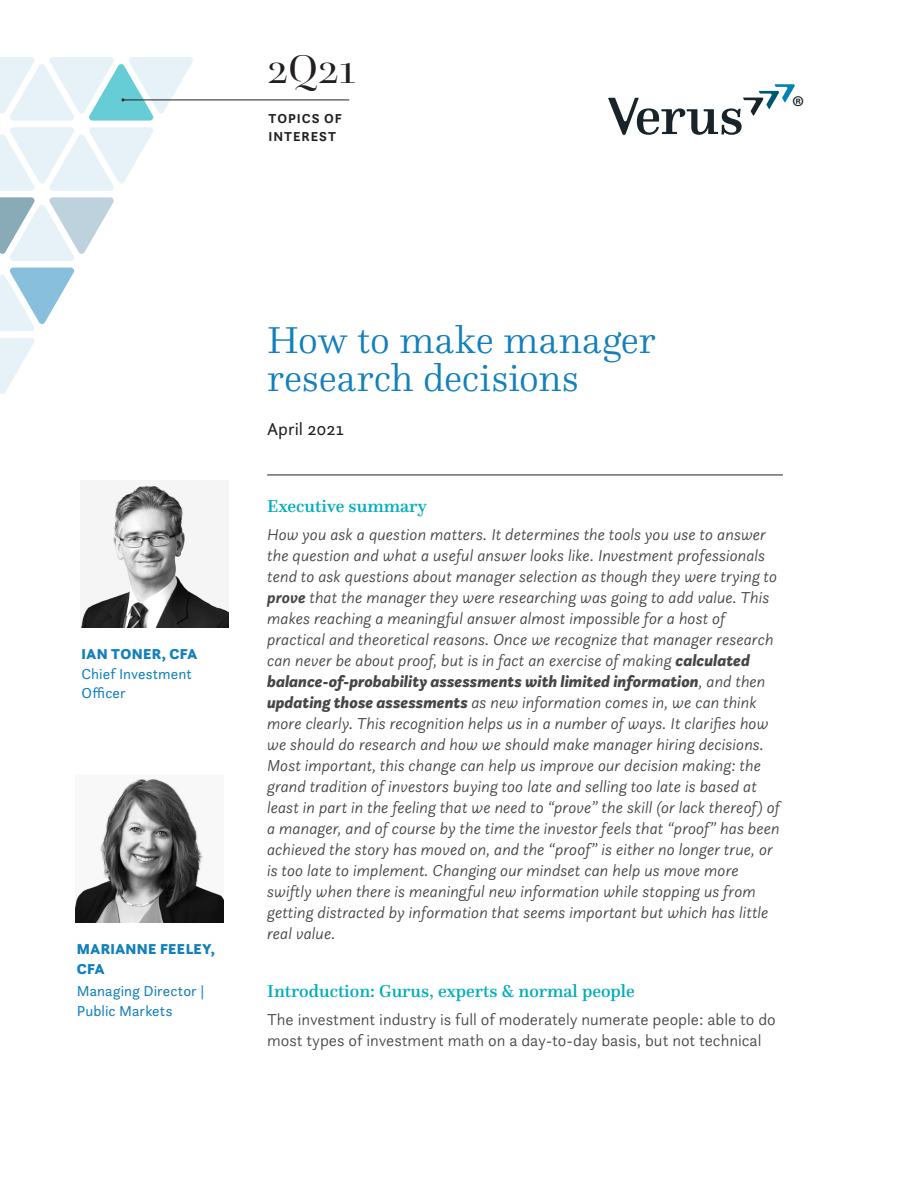
<style>
.page{position:relative;width:918px;height:1188px;background:#fff}
.page>*{position:absolute;margin:0;border:0;box-sizing:border-box;transform-origin:0 0}
.Head{font:42px "Questa Grande";color:#231f20}
.Headline{font:300 39px/37.5px "Questa";color:#1280bc}
.t1{font:30.45px "Myriad Pro";color:#19232a}
.Subhead{font:500 18px "Questa";color:#00adbc}
.Headline-2{font:18px "Questa Sans";color:#231f20}
.Normal_italic{font:italic 300 16.5px/21px "Questa Sans";color:#454646}
.Normal_text{font:300 16.5px/21px "Questa Sans";color:#454646}
.Head-2{font:15px/19.5px "Questa Sans";letter-spacing:.005em;color:#1280bc}
.Head-3{font:900 15px/19.5px "Questa Sans";letter-spacing:.03em;color:#1280bc}
.t2{font:700 13.5px/18px "Questa Sans";letter-spacing:.07em;color:#231f20}
.s1{font-weight:900}
.s2{font-weight:700}
</style>
<div class="page">
<svg style="left:0;top:127px;width:153px;height:64px"></svg>
<svg style="left:0;top:268px;width:74px;height:63px"></svg>
<svg style="left:0;top:197px;width:114px;height:64px"></svg>
<svg style="left:0;top:338px;width:34px;height:56px"></svg>
<svg style="left:608px;top:84px;width:187px;height:51px"></svg>
<hr style="left:267px;top:475px;width:516px;height:1px;background:#1a232a">
<hr style="left:123px;top:100px;width:226px;height:1px;background:#231f20">
<svg style="left:0;top:57px;width:194px;height:64px"></svg>
<img style="left:81px;top:485px;width:148px;height:143px">
<img style="left:75px;top:778px;width:149px;height:145px">
<p class="Head" style="left:267px;top:44px;width:90px">2Q21</p>
<p class="t2" style="left:269px;top:109px;width:75px">TOPICS OF<br>INTEREST</p>
<h3 class="t1" style="left:792px;top:88px;width:14px">®</h3>
<p class="Head-2" style="left:82px;top:644px;width:117px"><span class="s1">IAN TONER, CFA<br></span>Chief Investment<br>Officer</p>
<p class="Head-3" style="left:77px;top:939px;width:140px">MARIANNE FEELEY,<br>CFA</p>
<p class="Head-2" style="left:77px;top:981px;width:129px">Managing Director |<br>Public Markets</p>
<p class="Headline" style="left:267px;top:321px;width:390px">How to make manager research decisions</p>
<p class="Headline-2" style="left:267px;top:418px;width:78px">April 2021</p>
<p class="Subhead" style="left:267px;top:495px;width:161px">Executive summary</p>
<p class="Normal_italic" style="left:267px;top:524px;width:515px">How you ask a question matters. It determines the tools you use to answer the question and what a useful answer looks like. Investment professionals tend to ask questions about manager selection as though they were trying to <span class="s2">prove</span> that the manager they were researching was going to add value. This makes reaching a meaningful answer almost impossible for a host of practical and theoretical reasons. Once we recognize that manager research can never be about proof, but is in fact an exercise of making <span class="s1">calculated balance-of-probability assessments with limited information</span>, and then <span class="s1">updating those assessments</span> as new information comes in, we can think more clearly. This recognition helps us in a number of ways. It clarifies how we should do research and how we should make manager hiring decisions.<br>Most important, this change can help us improve our decision making: the grand tradition of investors buying too late and selling too late is based at least in part in the feeling that we need to “prove” the skill (or lack thereof) of a manager, and of course by the time the investor feels that “proof” has been achieved the story has moved on, and the “proof” is either no longer true, or is too late to implement. Changing our mindset can help us move more swiftly when there is meaningful new information while stopping us from getting distracted by information that seems important but which has little real value.</p>
<p class="Subhead" style="left:267px;top:980px;width:369px">Introduction: Gurus, experts &amp; normal people</p>
<p class="Normal_text" style="left:267px;top:1009px;width:510px">The investment industry is full of moderately numerate people: able to do most types of investment math on a day-to-day basis, but not technical</p>
</div>
